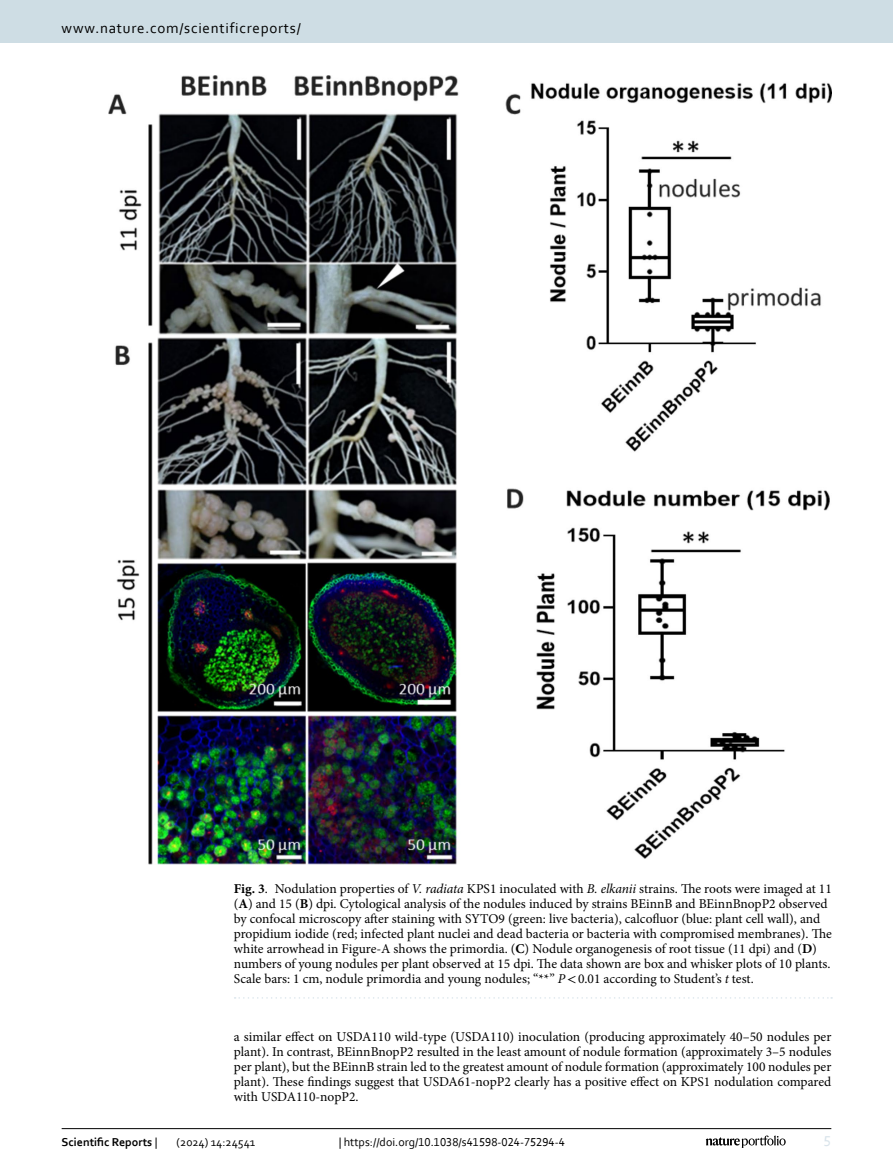
<style>
.page{position:relative;width:893px;height:1174px;background:#fff}
.page>*{position:absolute;margin:0;border:0;box-sizing:border-box;transform-origin:0 0}
.t1{font:15px "Corbel";letter-spacing:.05em;color:#000}
.t2{font:15px "Corbel";color:#d9e4eb}
.Figure_Caption{font:13.5px/15px "Minion Pro";color:#000}
.Body_Text_Indent{font:13.5px/15px "Minion Pro";color:#000;text-align:justify}
.t3{font:12px "Corbel";color:#000}
.t4{font:700 12px "Corbel";color:#000}
.s1{font-weight:700}
.s2{font-style:italic}
.s3{font-family:"STIX"}
.s4{font-weight:400}
</style>
<div class="page">
<img style="left:108px;top:76px;width:723px;height:789px">
<svg style="left:235px;top:997px;width:597px;height:1px"></svg>
<hr style="left:62px;top:1128px;width:769px;height:1px;background:#000">
<svg style="left:706px;top:1135px;width:80px;height:12px"></svg>
<div style="left:0;top:0;width:893px;height:43px;background:#cedde4"></div>
<p class="t1" style="left:62px;top:18px;width:241px">www.nature.com/scientificreports/</p>
<p class="Figure_Caption" style="left:234px;top:881px;width:599px"><span class="s1">Fig. 3</span>. Nodulation properties of <span class="s2">V. radiata</span> KPS1 inoculated with <span class="s2">B. elkanii</span> strains. The roots were imaged at 11 (<span class="s1">A</span>) and 15 (<span class="s1">B</span>) dpi. Cytological analysis of the nodules induced by strains BEinnB and BEinnBnopP2 observed by confocal microscopy after staining with SYTO9 (green: live bacteria), calcofluor (blue: plant cell wall), and propidium iodide (red; infected plant nuclei and dead bacteria or bacteria with compromised membranes). The white arrowhead in Figure-A shows the primordia. (<span class="s1">C</span>) Nodule organogenesis of root tissue (11 dpi) and (<span class="s1">D</span>) numbers of young nodules per plant observed at 15 dpi. The data shown are box and whisker plots of 10 plants.<br>Scale bars: 1 cm, nodule primordia and young nodules; “**” <span class="s2">P</span><span class="s3">&lt;</span>0.01 according to Student’s <span class="s2">t</span> test.</p>
<p class="Body_Text_Indent" style="left:234px;top:1028px;width:599px">a similar effect on USDA110 wild-type (USDA110) inoculation (producing approximately 40–50 nodules per plant). In contrast, BEinnBnopP2 resulted in the least amount of nodule formation (approximately 3–5 nodules per plant), but the BEinnB strain led to the greatest amount of nodule formation (approximately 100 nodules per plant). These findings suggest that USDA61-nopP2 clearly has a positive effect on KPS1 nodulation compared with USDA110-nopP2.</p>
<p class="t4" style="left:62px;top:1134px;width:97px">Scientific Reports <span class="s4">|</span></p>
<p class="t3" style="left:177px;top:1134px;width:80px">(2024) 14:24541</p>
<p class="t3" style="left:339px;top:1134px;width:228px">| https://doi.org/10.1038/s41598-024-75294-4</p>
<p class="t2" style="left:824px;top:1132px;width:9px">5</p>
</div>
